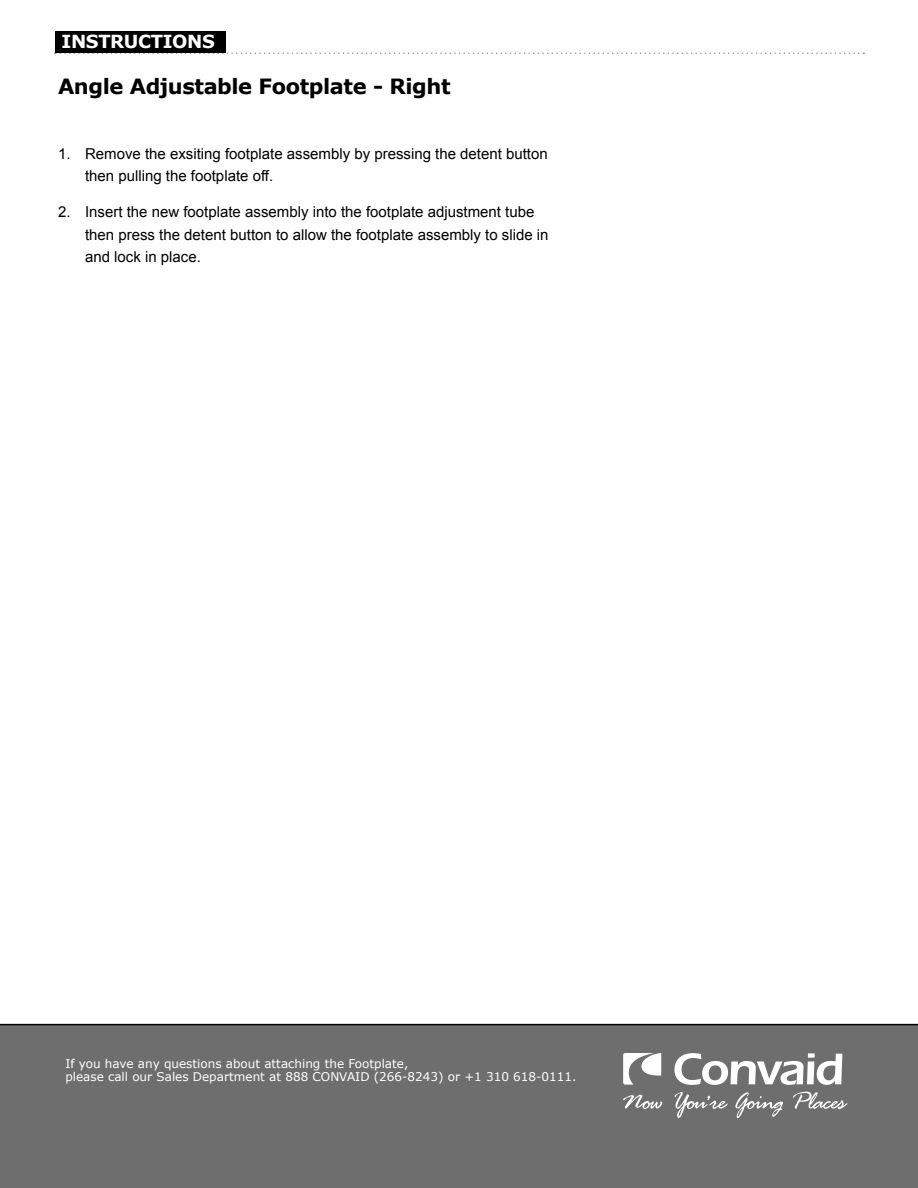
<style>
.page{position:relative;width:918px;height:1188px;background:#fff}
.page>*{position:absolute;margin:0;border:0;box-sizing:border-box;transform-origin:0 0}
.t1{font:700 21px "Verdana";letter-spacing:-.02em;color:#000}
.t2{font:700 18px "Verdana";letter-spacing:-.02em;color:#fff}
.t3{font:15px/22.5px "Arial";color:#000}
.t4{font:12px/13.5px "Verdana";color:#fff}
</style>
<div class="page">
<div style="left:0;top:1026px;width:918px;height:162px;background:#6e6e6e"></div>
<hr style="left:0;top:1024px;width:918px;height:1px;background:#000">
<svg style="left:55px;top:52px;width:809px;height:2px"></svg>
<svg style="left:623px;top:1095px;width:39px;height:14px"></svg>
<svg style="left:675px;top:1092px;width:53px;height:26px"></svg>
<svg style="left:735px;top:1092px;width:48px;height:26px"></svg>
<svg style="left:793px;top:1092px;width:54px;height:17px"></svg>
<svg style="left:623px;top:1053px;width:38px;height:32px"></svg>
<svg style="left:674px;top:1053px;width:168px;height:32px"></svg>
<div style="left:55px;top:31px;width:171px;height:21px;background:#000"></div>
<p class="t2" style="left:62px;top:30px;width:155px">INSTRUCTIONS</p>
<h1 class="t1" style="left:58px;top:73px;width:394px">Angle Adjustable Footplate - Right</h1>
<p class="t3" style="left:85px;top:143px;width:464px;text-indent:-27px">1. Remove the exsiting footplate assembly by pressing the detent button then pulling the footplate off.</p>
<p class="t3" style="left:85px;top:201px;width:465px;text-indent:-27px">2. Insert the new footplate assembly into the footplate adjustment tube then press the detent button to allow the footplate assembly to slide in and lock in place.</p>
<p class="t4" style="left:65px;top:1056px;width:513px">If you have any questions about attaching the Footplate,<br>please call our Sales Department at 888 CONVAID (266-8243) or +1 310 618-0111.</p>
</div>
